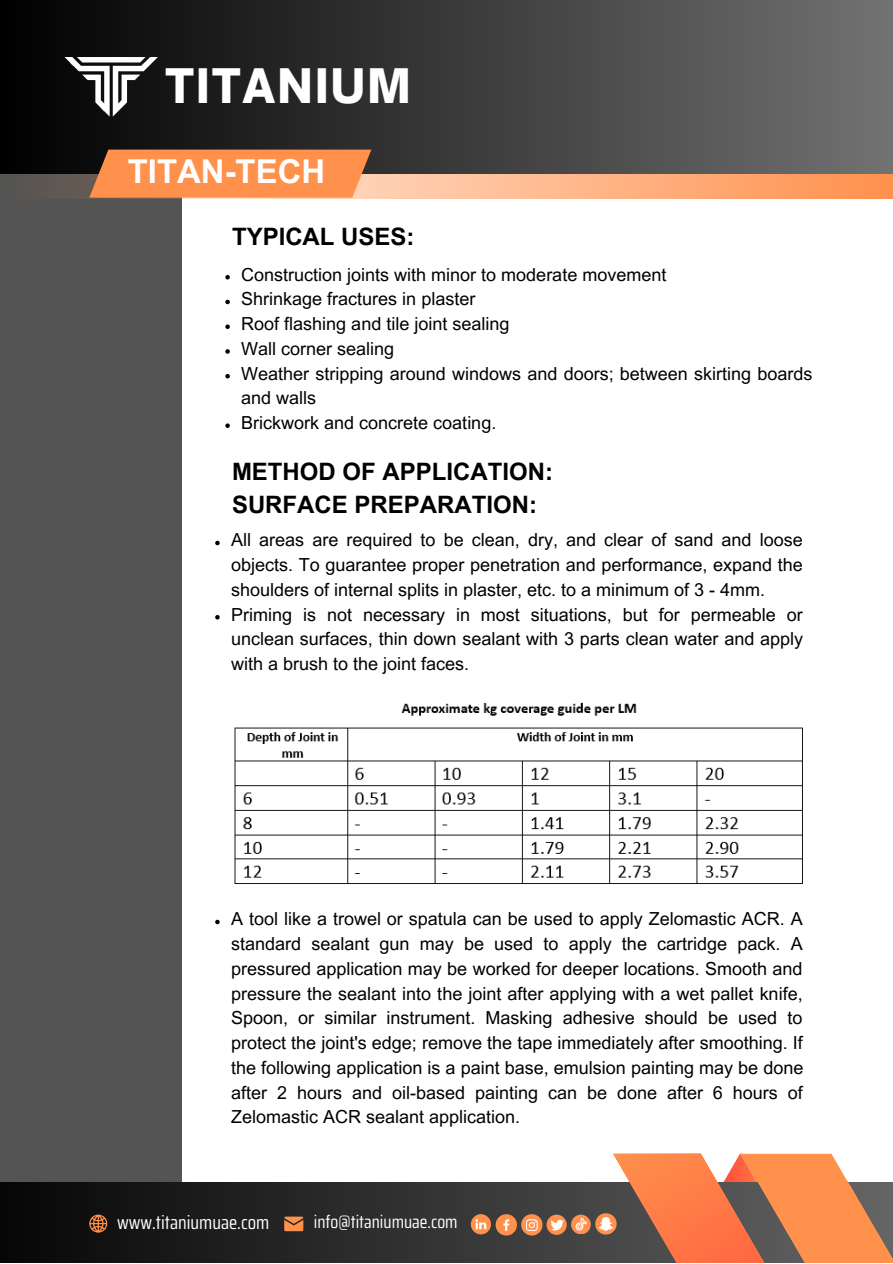
<style>
.page{position:relative;width:893px;height:1264px;background:#fff}
.page>*{position:absolute;margin:0;border:0;box-sizing:border-box;transform-origin:0 0}
.t1{font:900 45.6px "Open Sauce One";letter-spacing:.045em;color:#fff}
.t2{font:700 32.85px "Arial MT Pro";color:#fff}
.t3{font:700 24px "Arial MT Pro";color:#000}
.t4{font:19.05px "Saira Condensed";color:#fff}
.t5{font:18px/24.8px "Arial MT Pro";color:#000;text-align:justify}
.t6{font:18px "Saira Condensed";color:#fff}
</style>
<div class="page">
<div style="left:0;top:150px;width:181px;height:1073px;background:#545454"></div>
<svg style="left:55px;top:174px;width:837px;height:24px;background:#f4ab7d"></svg>
<div style="left:0;top:0;width:892px;height:174px;background:linear-gradient(to right,#000,#727272)"></div>
<svg style="left:89px;top:150px;width:282px;height:48px;background:#f58d4d"></svg>
<svg style="left:215px;top:541px;width:5px;height:4px"></svg>
<svg style="left:215px;top:615px;width:5px;height:4px"></svg>
<svg style="left:215px;top:919px;width:5px;height:5px"></svg>
<svg style="left:64px;top:57px;width:94px;height:60px"></svg>
<svg style="left:0;top:1182px;width:595px;height:80px;background:#242424"></svg>
<svg style="left:89px;top:1214px;width:18px;height:18px"></svg>
<svg style="left:284px;top:1216px;width:19px;height:15px"></svg>
<svg style="left:470px;top:1214px;width:96px;height:21px;background:#be815c"></svg>
<svg style="left:571px;top:1214px;width:19px;height:20px"></svg>
<svg style="left:575px;top:1217px;width:11px;height:13px"></svg>
<svg style="left:595px;top:1153px;width:297px;height:109px;background:#ce835e"></svg>
<img style="left:234px;top:702px;width:569px;height:182px">
<svg style="left:225px;top:275px;width:5px;height:4px"></svg>
<svg style="left:225px;top:300px;width:5px;height:4px"></svg>
<svg style="left:225px;top:324px;width:5px;height:5px"></svg>
<svg style="left:225px;top:349px;width:5px;height:5px"></svg>
<svg style="left:225px;top:374px;width:5px;height:4px"></svg>
<svg style="left:225px;top:423px;width:5px;height:5px"></svg>
<p class="t1" style="left:165px;top:57px;width:246px">TITANIUM</p>
<p class="t2" style="left:128px;top:159px;width:199px">TITAN-TECH</p>
<p class="t3" style="left:232px;top:227px;width:184px">TYPICAL USES:</p>
<p class="t5" style="left:241px;top:264px;width:426px">Construction joints with minor to moderate movement</p>
<p class="t5" style="left:241px;top:289px;width:235px">Shrinkage fractures in plaster</p>
<p class="t5" style="left:241px;top:313px;width:269px">Roof flashing and tile joint sealing</p>
<p class="t5" style="left:241px;top:338px;width:154px">Wall corner sealing</p>
<p class="t5" style="left:241px;top:363px;width:572px">Weather stripping around windows and doors; between skirting boards and walls</p>
<p class="t5" style="left:241px;top:412px;width:256px">Brickwork and concrete coating.</p>
<p class="t3" style="left:232px;top:462px;width:322px">METHOD OF APPLICATION:</p>
<p class="t3" style="left:232px;top:495px;width:306px">SURFACE PREPARATION:</p>
<p class="t5" style="left:231px;top:530px;width:573px">All areas are required to be clean, dry, and clear of sand and loose objects. To guarantee proper penetration and performance, expand the shoulders of internal splits in plaster, etc. to a minimum of 3 - 4mm.</p>
<p class="t5" style="left:231px;top:604px;width:573px">Priming is not necessary in most situations, but for permeable or unclean surfaces, thin down sealant with 3 parts clean water and apply with a brush to the joint faces.</p>
<p class="t5" style="left:231px;top:908px;width:573px">A tool like a trowel or spatula can be used to apply Zelomastic ACR. A standard sealant gun may be used to apply the cartridge pack. A pressured application may be worked for deeper locations. Smooth and pressure the sealant into the joint after applying with a wet pallet knife, Spoon, or similar instrument. Masking adhesive should be used to protect the joint's edge; remove the tape immediately after smoothing. If the following application is a paint base, emulsion painting may be done after 2 hours and oil-based painting can be done after 6 hours of Zelomastic ACR sealant application.</p>
<p class="t4" style="left:117px;top:1207px;width:153px">www.titaniumuae.com</p>
<p class="t6" style="left:314px;top:1207px;width:145px">info@titaniumuae.com</p>
</div>
